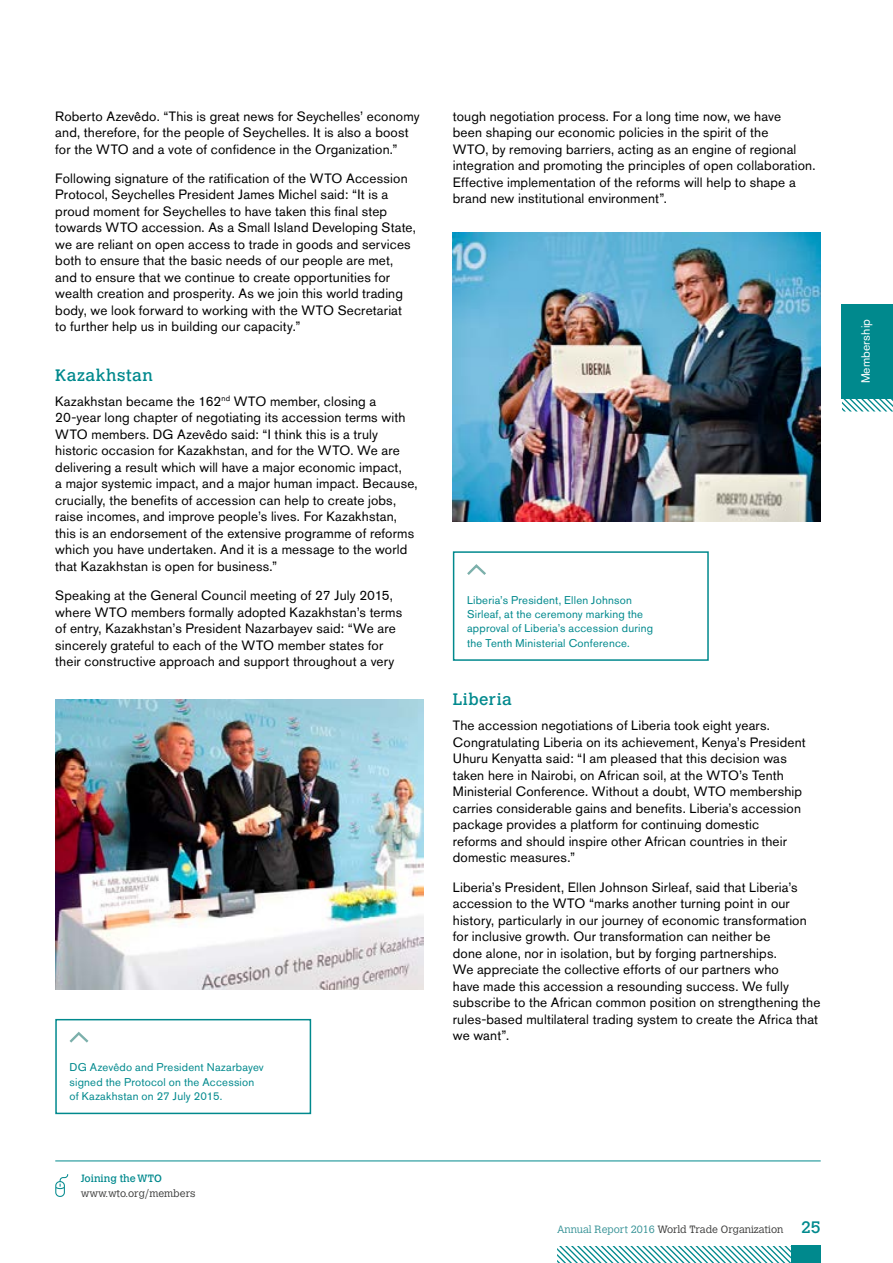
<style>
.page{position:relative;width:893px;height:1263px;background:#fff}
.page>*{position:absolute;margin:0;border:0;box-sizing:border-box;transform-origin:0 0}
.t1{font:16.5px "Calvert MT Std";letter-spacing:.035em;color:#00898d}
.t2{font:13.5px/16.5px "Akzidenz Grotesk BE";letter-spacing:.01em;color:#000}
.t3{font:12px "Akzidenz Grotesk BE";letter-spacing:.01em;color:#fff}
.t4{font:11.25px/14.2px "Akzidenz Grotesk BE";letter-spacing:.02em;color:#00898d}
.t5{font:300 10.5px "Calvert MT Std";color:#3a3a39}
.t6{font:10.5px "Calvert MT Std";color:#00898d}
.s1{color:#389397}
.s2{font-weight:400;font-size:16.5px;color:#00898d}
</style>
<div class="page">
<div style="left:453px;top:551px;width:256px;height:110px;border:2px solid #00898d"></div>
<svg style="left:467px;top:564px;width:19px;height:11px"></svg>
<img style="left:453px;top:232px;width:368px;height:290px">
<img style="left:55px;top:700px;width:368px;height:289px">
<div style="left:55px;top:1019px;width:256px;height:95px;border:2px solid #00898d"></div>
<svg style="left:69px;top:1031px;width:20px;height:12px"></svg>
<div style="left:791px;top:1246px;width:30px;height:17px;background:#00898d"></div>
<svg style="left:557px;top:1246px;width:234px;height:17px"></svg>
<hr style="left:55px;top:1160px;width:766px;height:1px;background:#00898d">
<svg style="left:55px;top:1174px;width:13px;height:23px"></svg>
<div style="left:842px;top:304px;width:51px;height:95px;background:#00898d"></div>
<svg style="left:842px;top:399px;width:51px;height:12px"></svg>
<p class="t2" style="left:55px;top:108px;width:366px">Roberto Azevêdo. “This is great news for Seychelles’ economy and, therefore, for the people of Seychelles. It is also a boost for the WTO and a vote of confidence in the Organization.”</p>
<p class="t2" style="left:55px;top:170px;width:362px">Following signature of the ratification of the WTO Accession Protocol, Seychelles President James Michel said: “It is a proud moment for Seychelles to have taken this final step towards WTO accession. As a Small Island Developing State, we are reliant on open access to trade in goods and services both to ensure that the basic needs of our people are met, and to ensure that we continue to create opportunities for wealth creation and prosperity. As we join this world trading body, we look forward to working with the WTO Secretariat to further help us in building our capacity.”</p>
<p class="t1" style="left:55px;top:365px;width:99px">Kazakhstan</p>
<p class="t2" style="left:55px;top:393px;width:364px">Kazakhstan became the 162<sup>nd</sup> WTO member, closing a 20-year long chapter of negotiating its accession terms with WTO members. DG Azevêdo said: “I think this is a truly historic occasion for Kazakhstan, and for the WTO. We are delivering a result which will have a major economic impact,<br>a major systemic impact, and a major human impact. Because, crucially, the benefits of accession can help to create jobs, raise incomes, and improve people’s lives. For Kazakhstan, this is an endorsement of the extensive programme of reforms which you have undertaken. And it is a message to the world that Kazakhstan is open for business.”</p>
<p class="t2" style="left:55px;top:587px;width:348px">Speaking at the General Council meeting of 27 July 2015, where WTO members formally adopted Kazakhstan’s terms of entry, Kazakhstan’s President Nazarbayev said: “We are sincerely grateful to each of the WTO member states for their constructive approach and support throughout a very</p>
<p class="t4" style="left:70px;top:1060px;width:196px">DG Azevêdo and President Nazarbayev signed the Protocol on the Accession of Kazakhstan on 27 July 2015.</p>
<p class="t6" style="left:81px;top:1172px;width:83px">Joining the WTO</p>
<p class="t5" style="left:81px;top:1187px;width:116px">www.wto.org/members</p>
<p class="t2" style="left:453px;top:108px;width:364px">tough negotiation process. For a long time now, we have<br>been shaping our economic policies in the spirit of the<br>WTO, by removing barriers, acting as an engine of regional integration and promoting the principles of open collaboration.<br>Effective implementation of the reforms will help to shape a brand new institutional environment”.</p>
<p class="t4" style="left:467px;top:593px;width:187px">Liberia’s President, Ellen Johnson Sirleaf, at the ceremony marking the approval of Liberia’s accession during the Tenth Ministerial Conference.</p>
<p class="t1" style="left:453px;top:690px;width:60px">Liberia</p>
<p class="t2" style="left:453px;top:717px;width:354px">The accession negotiations of Liberia took eight years.<br>Congratulating Liberia on its achievement, Kenya’s President Uhuru Kenyatta said: “I am pleased that this decision was taken here in Nairobi, on African soil, at the WTO’s Tenth Ministerial Conference. Without a doubt, WTO membership carries considerable gains and benefits. Liberia’s accession package provides a platform for continuing domestic reforms and should inspire other African countries in their domestic measures.”</p>
<p class="t2" style="left:453px;top:878px;width:369px">Liberia’s President, Ellen Johnson Sirleaf, said that Liberia’s accession to the WTO “marks another turning point in our history, particularly in our journey of economic transformation for inclusive growth. Our transformation can neither be<br>done alone, nor in isolation, but by forging partnerships.<br>We appreciate the collective efforts of our partners who<br>have made this accession a resounding success. We fully subscribe to the African common position on strengthening the rules-based multilateral trading system to create the Africa that we want”.</p>
<p class="t5" style="left:557px;top:1223px;width:265px"><span class="s1">Annual Report 2016</span> World Trade Organization <span class="s2">25</span></p>
<p class="t3" style="left:858px;top:383px;width:66px;rotate:-90deg">Membership</p>
</div>
